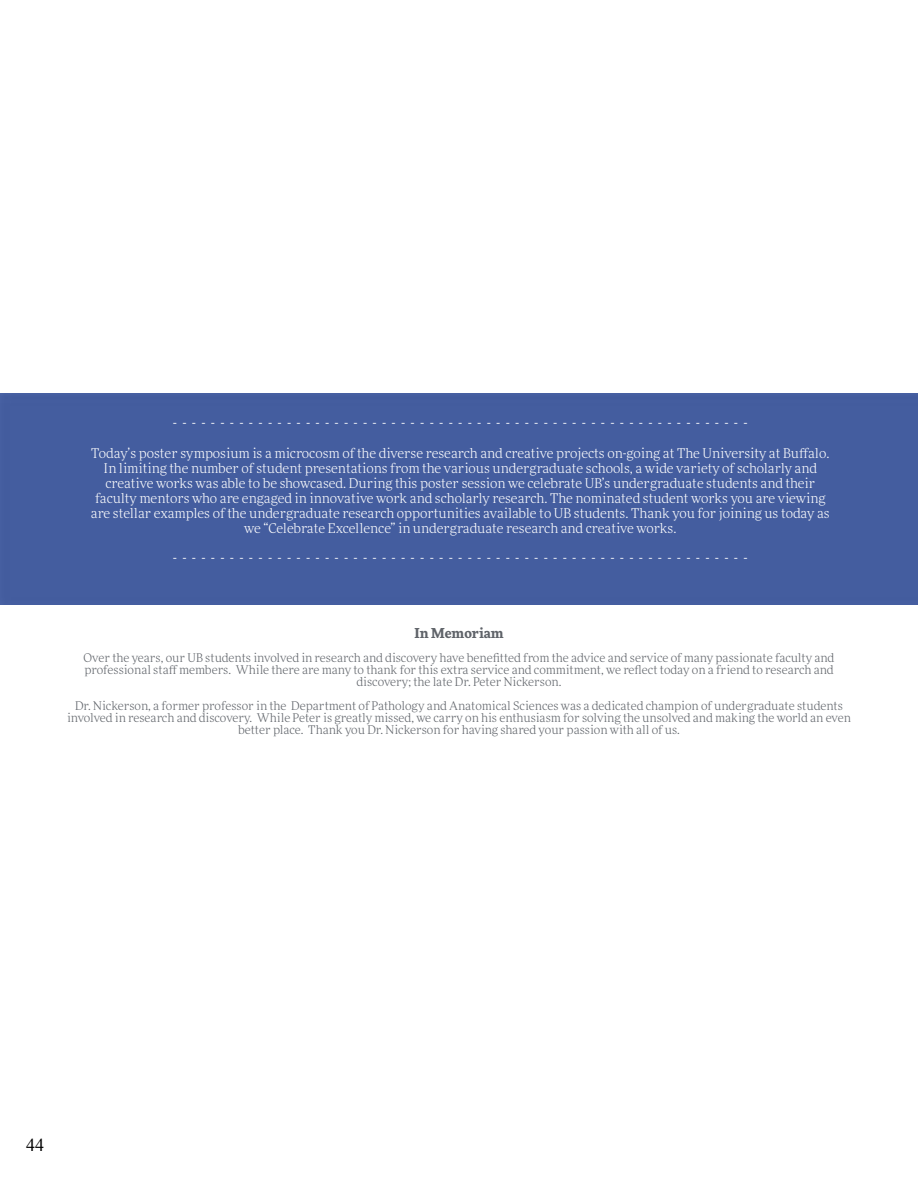
<style>
.page{position:relative;width:918px;height:1188px;background:#fff}
.page>*{position:absolute;margin:0;border:0;box-sizing:border-box;transform-origin:0 0}
.t1{font:18px "Times New Roman";color:#000}
.t2{font:300 15px "More Pro";color:#fff}
.t3{font:300 13.5px/15px "More Pro";color:#fff;text-align:center}
.t4{font:700 13.5px "More Pro";color:#5f6369}
.t5{font:300 12px/12px "More Pro";color:#5f6369;text-align:center}
</style>
<div class="page">
<div style="left:0;top:393px;width:918px;height:211px;background:#445d9f"></div>
<p class="t2" style="left:173px;top:413px;width:576px">- - - - - - - - - - - - - - - - - - - - - - - - - - - - - - - - - - - - - - - - - - - - - - - - - - - - - - - - - - - - -</p>
<p class="t3" style="left:91px;top:446px;width:740px">Today’s poster symposium is a microcosm of the diverse research and creative projects on-going at The University at Buffalo.</p>
<p class="t3" style="left:91px;top:461px;width:740px">In limiting the number of student presentations from the various undergraduate schools, a wide variety of scholarly and creative works was able to be showcased. During this poster session we celebrate UB’s undergraduate students and their faculty mentors who are engaged in innovative work and scholarly research. The nominated student works you are viewing are stellar examples of the undergraduate research opportunities available to UB students. Thank you for joining us today as we “Celebrate Excellence” in undergraduate research and creative works.</p>
<p class="t2" style="left:173px;top:548px;width:576px">- - - - - - - - - - - - - - - - - - - - - - - - - - - - - - - - - - - - - - - - - - - - - - - - - - - - - - - - - - - - -</p>
<p class="t4" style="left:414px;top:623px;width:91px">In Memoriam</p>
<p class="t5" style="left:84px;top:651px;width:752px">Over the years, our UB students involved in research and discovery have benefitted from the advice and service of many passionate faculty and professional staff members. While there are many to thank for this extra service and commitment, we reflect today on a friend to research and discovery; the late Dr. Peter Nickerson.</p>
<p class="t5" style="left:67px;top:699px;width:785px">Dr. Nickerson, a former professor in the Department of Pathology and Anatomical Sciences was a dedicated champion of undergraduate students involved in research and discovery. While Peter is greatly missed, we carry on his enthusiasm for solving the unsolved and making the world an even better place. Thank you Dr. Nickerson for having shared your passion with all of us.</p>
<h1 class="t1" style="left:26px;top:1133px;width:19px">44</h1>
</div>
